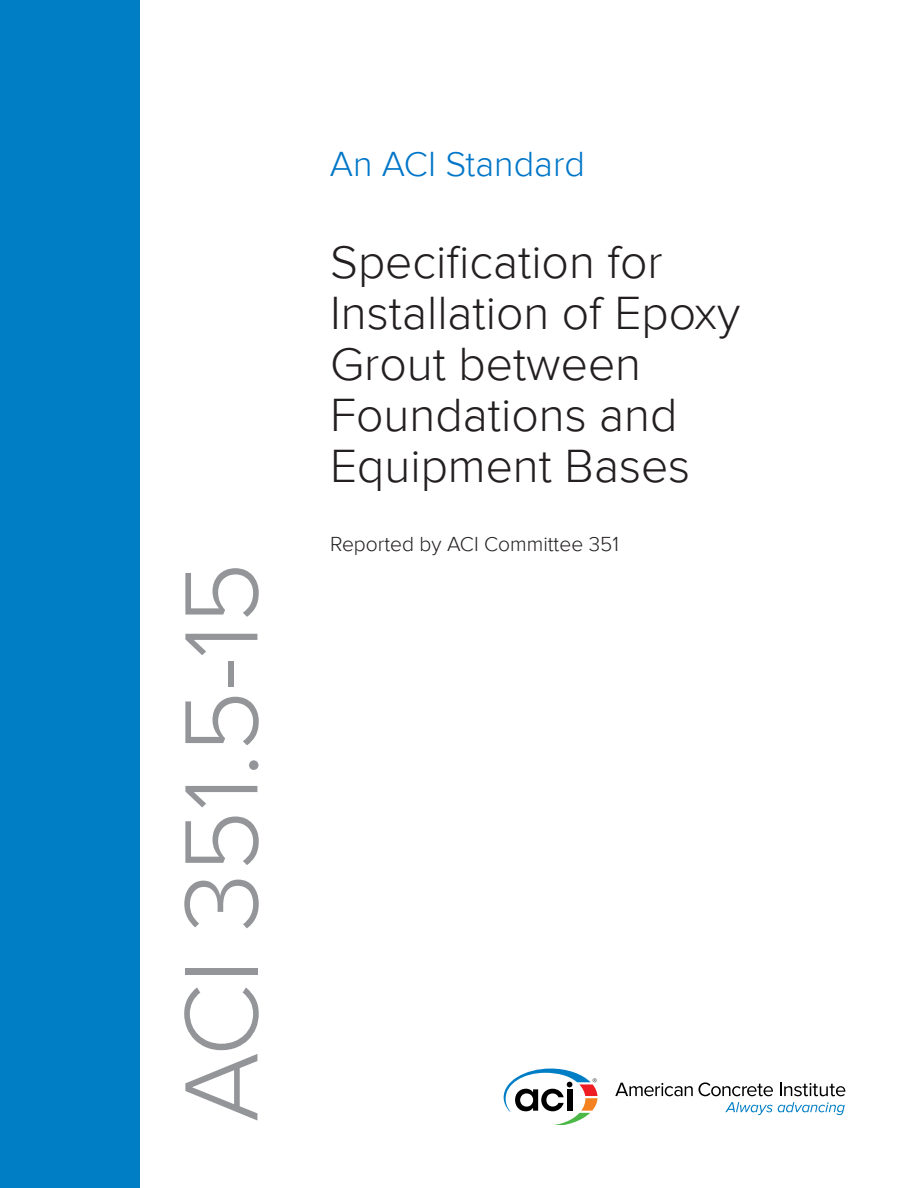
<style>
.page{position:relative;width:918px;height:1188px;background:#fff}
.page>*{position:absolute;margin:0;border:0;box-sizing:border-box;transform-origin:0 0}
.t1{font:300 108px "Proxima Nova";color:#939598}
.t2{font:300 48px/51px "Proxima Nova";color:#231f20}
.t3{font:300 36px "Proxima Nova";color:#0076c8}
.t4{font:300 21px "Proxima Nova";color:#231f20}
</style>
<div class="page">
<div style="left:0;top:0;width:140px;height:1188px;background:#007ec5"></div>
<svg style="left:725px;top:1102px;width:120px;height:13px"></svg>
<svg style="left:615px;top:1082px;width:158px;height:14px"></svg>
<svg style="left:780px;top:1083px;width:65px;height:13px"></svg>
<svg style="left:504px;top:1069px;width:94px;height:55px"></svg>
<p class="t1" style="left:159px;top:1122px;width:562px;rotate:-90deg">ACI 351.5-15</p>
<p class="t3" style="left:330px;top:143px;width:257px">An ACI Standard</p>
<p class="t2" style="left:330px;top:237px;width:412px">Specification for<br>Installation of Epoxy<br>Grout between<br>Foundations and<br>Equipment Bases</p>
<p class="t4" style="left:330px;top:532px;width:290px">Reported by ACI Committee 351</p>
</div>
